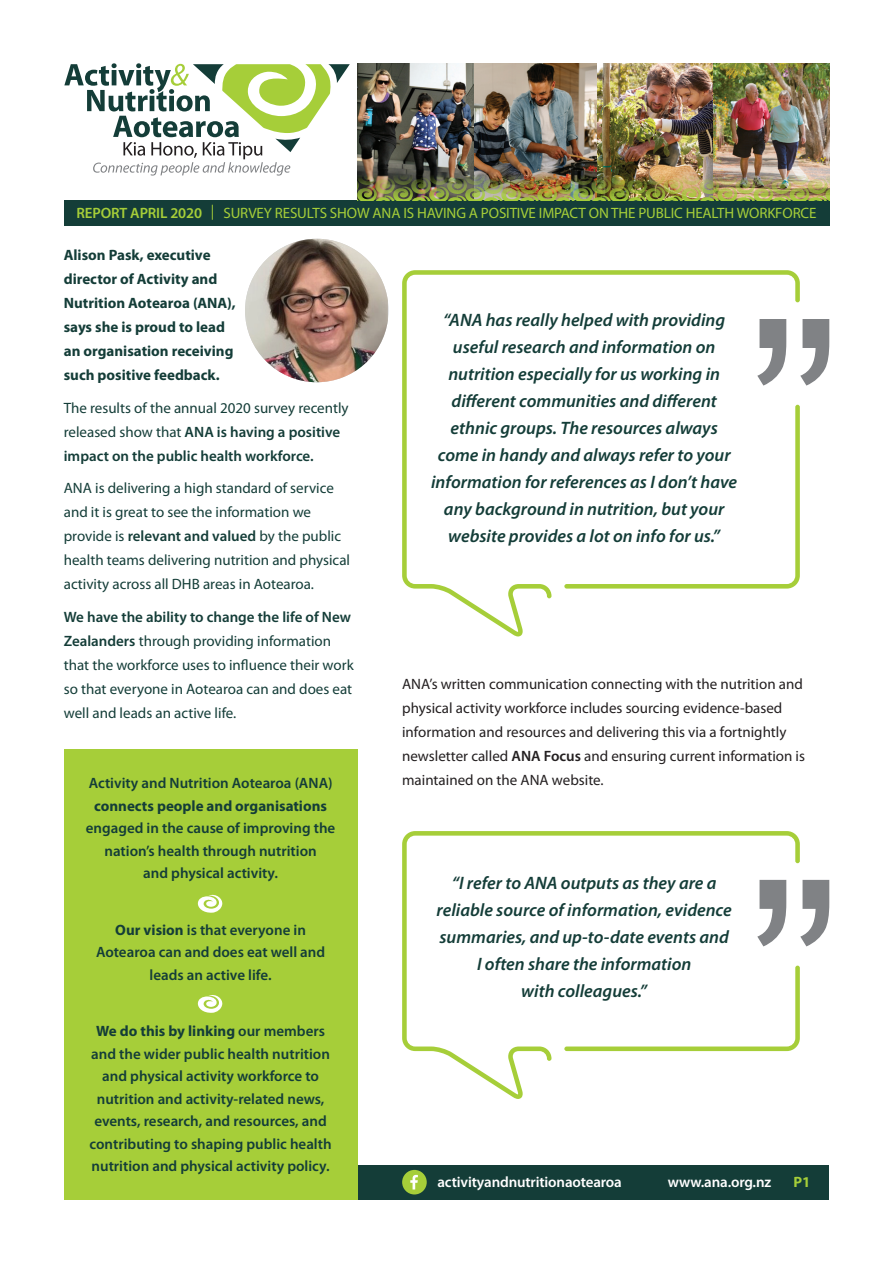
<style>
.page{position:relative;width:893px;height:1263px;background:#fff}
.page>*{position:absolute;margin:0;border:0;box-sizing:border-box;transform-origin:0 0}
.t1{font:italic 600 18px/27px "Myriad Pro";color:#143d38;text-align:center}
.t2{font:15px/24px "Myriad Pro";color:#143d38}
.t3{font:600 15px/22.5px "Myriad Pro";color:#143d38;text-align:center}
.t4{font:15px/24px "Myriad Pro";color:#231f20}
.t5{font:700 15px/24px "Myriad Pro";color:#143d38}
.t6{font:15px "Myriad Pro";letter-spacing:-.01em;color:#a6ce39}
.t7{font:600 15px "Myriad Pro";letter-spacing:-.01em;color:#fff}
.t8{font:700 15px "Myriad Pro";color:#a6ce39}
.s1{font-weight:600}
.s2{font-weight:700}
</style>
<div class="page">
<img style="left:357px;top:64px;width:472px;height:110px">
<svg style="left:64px;top:63px;width:286px;height:113px"></svg>
<div style="left:64px;top:200px;width:765px;height:26px;background:#143d38"></div>
<div style="left:357px;top:1165px;width:472px;height:34px;background:#143d38"></div>
<div style="left:64px;top:749px;width:293px;height:450px;background:#a6ce39"></div>
<img style="left:357px;top:174px;width:472px;height:26px">
<img style="left:245px;top:239px;width:143px;height:143px">
<svg style="left:198px;top:995px;width:25px;height:18px"></svg>
<svg style="left:198px;top:894px;width:25px;height:19px"></svg>
<svg style="left:402px;top:270px;width:398px;height:366px"></svg>
<svg style="left:402px;top:831px;width:398px;height:268px"></svg>
<svg style="left:757px;top:319px;width:72px;height:67px"></svg>
<svg style="left:757px;top:880px;width:72px;height:66px"></svg>
<div style="left:402px;top:1170px;width:25px;height:24px;background:#a6ce39;border-radius:50%"></div>
<svg style="left:410px;top:1175px;width:8px;height:14px"></svg>
<p class="t6" style="left:77px;top:204px;width:741px"><span class="s1">REPORT APRIL 2020</span> | SURVEY RESULTS SHOW ANA IS HAVING A POSITIVE IMPACT ON THE PUBLIC HEALTH WORKFORCE</p>
<p class="t5" style="left:64px;top:242px;width:174px">Alison Pask, executive director of Activity and<br>Nutrition Aotearoa (ANA), says she is proud to lead an organisation receiving such positive feedback.</p>
<p class="t2" style="left:64px;top:395px;width:286px">The results of the annual 2020 survey recently released show that <span class="s1">ANA is having a positive impact on the public health workforce.</span></p>
<p class="t2" style="left:64px;top:476px;width:288px">ANA is delivering a high standard of service and it is great to see the information we provide is <span class="s1">relevant and valued</span> by the public health teams delivering nutrition and physical activity across all DHB areas in Aotearoa.</p>
<p class="t2" style="left:64px;top:604px;width:291px"><span class="s1">We have the ability to change the life of New Zealanders</span> through providing information that the workforce uses to influence their work so that everyone in Aotearoa can and does eat well and leads an active life.</p>
<p class="t3" style="left:89px;top:771px;width:245px">Activity and Nutrition Aotearoa (ANA)</p>
<p class="t5" style="left:94px;top:793px;width:234px">connects people and organisations</p>
<p class="t3" style="left:86px;top:816px;width:251px">engaged in the cause of improving the nation’s health through nutrition<br>and physical activity.</p>
<p class="t3" style="left:96px;top:918px;width:231px"><span class="s2">Our vision</span> is that everyone in<br>Aotearoa can and does eat well and leads an active life.</p>
<p class="t3" style="left:90px;top:1020px;width:244px"><span class="s2">We do this by linking</span> our members and the wider public health nutrition and physical activity workforce to nutrition and activity-related news, events, research, and resources, and contributing to shaping public health nutrition and physical activity policy.</p>
<p class="t1" style="left:431px;top:306px;width:308px">“ANA has really helped with providing useful research and information on nutrition especially for us working in different communities and different ethnic groups. The resources always come in handy and always refer to your information for references as I don’t have any background in nutrition, but your website provides a lot on info for us.”</p>
<p class="t4" style="left:402px;top:672px;width:404px">ANA’s written communication connecting with the nutrition and physical activity workforce includes sourcing evidence-based information and resources and delivering this via a fortnightly newsletter called <span class="s1">ANA Focus</span> and ensuring current information is maintained on the ANA website.</p>
<p class="t1" style="left:437px;top:869px;width:297px">“I refer to ANA outputs as they are a reliable source of information, evidence summaries, and up-to-date events and<br>I often share the information<br>with colleagues.”</p>
<p class="t7" style="left:437px;top:1173px;width:186px">activityandnutritionaotearoa</p>
<p class="t7" style="left:668px;top:1173px;width:105px">www.ana.org.nz</p>
<p class="t8" style="left:793px;top:1172px;width:18px">P1</p>
</div>
